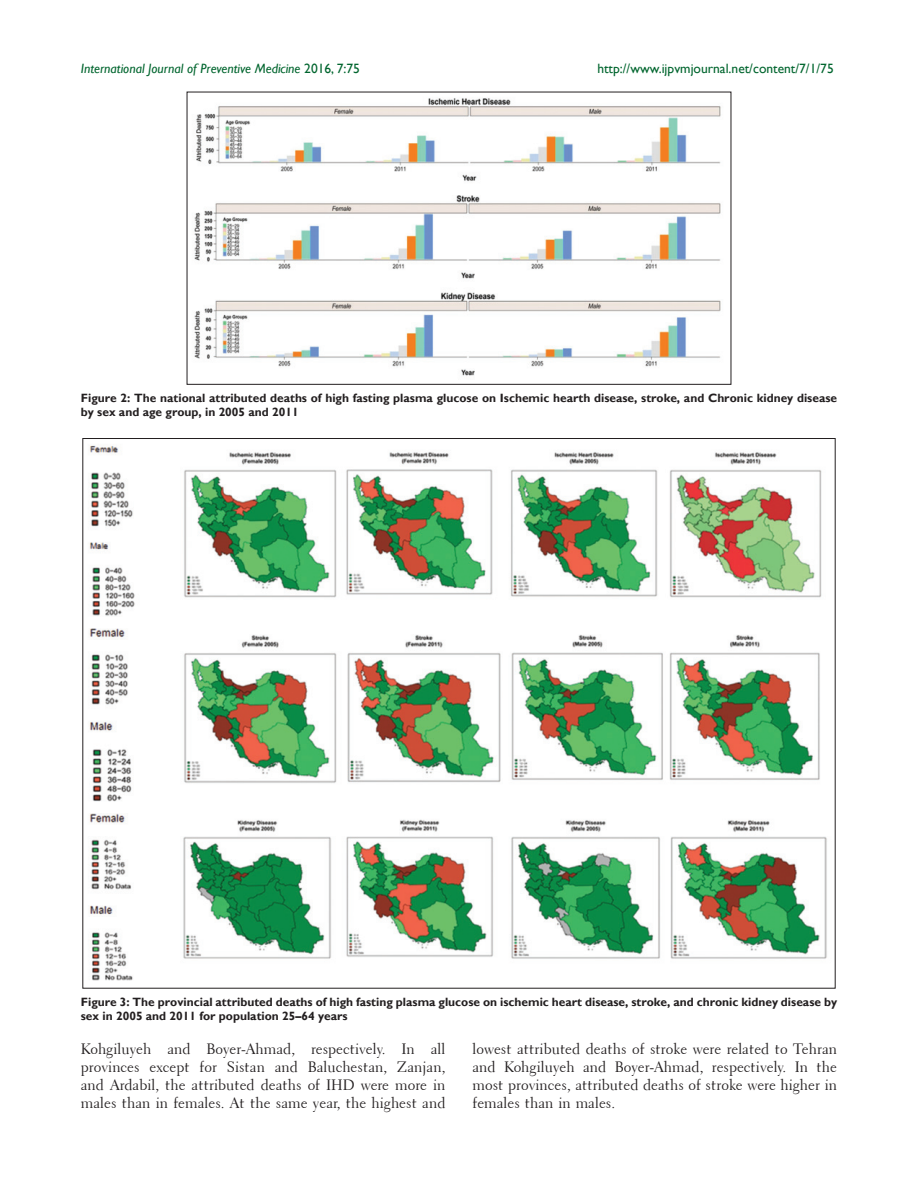
<style>
.page{position:relative;width:918px;height:1188px;background:#fff}
.page>*{position:absolute;margin:0;border:0;box-sizing:border-box;transform-origin:0 0}
.t1{font:15px/18px "Transitional 521 BT Roman A";color:#231f20;text-align:justify}
.t2{font:italic 13.5px "Gill Sans";color:#00652e}
.t3{font:13.5px "Gill Sans";color:#00652e}
.t4{font:700 12px/14.4px "Gill Sans";color:#231f20}
.s1{font-style:normal}
</style>
<div class="page">
<img style="left:194px;top:98px;width:527px;height:278px">
<div style="left:187px;top:92px;width:544px;height:293px;border:1px solid #231f20"></div>
<img style="left:89px;top:445px;width:738px;height:536px">
<p class="t2" style="left:81px;top:61px;width:281px">International Journal of Preventive Medicine <span class="s1">2016, 7:75</span></p>
<p class="t3" style="left:597px;top:61px;width:238px">http://www.ijpvmjournal.net/content/7/1/75</p>
<p class="t4" style="left:81px;top:390px;width:758px">Figure 2: The national attributed deaths of high fasting plasma glucose on Ischemic hearth disease, stroke, and Chronic kidney disease by sex and age group, in 2005 and 2011</p>
<p class="t4" style="left:81px;top:994px;width:758px">Figure 3: The provincial attributed deaths of high fasting plasma glucose on ischemic heart disease, stroke, and chronic kidney disease by sex in 2005 and 2011 for population 25–64 years</p>
<p class="t1" style="left:81px;top:1040px;width:366px">Kohgiluyeh and Boyer-Ahmad, respectively. In all provinces except for Sistan and Baluchestan, Zanjan, and Ardabil, the attributed deaths of IHD were more in males than in females. At the same year, the highest and</p>
<p class="t1" style="left:472px;top:1040px;width:366px">lowest attributed deaths of stroke were related to Tehran and Kohgiluyeh and Boyer-Ahmad, respectively. In the most provinces, attributed deaths of stroke were higher in females than in males.</p>
</div>
